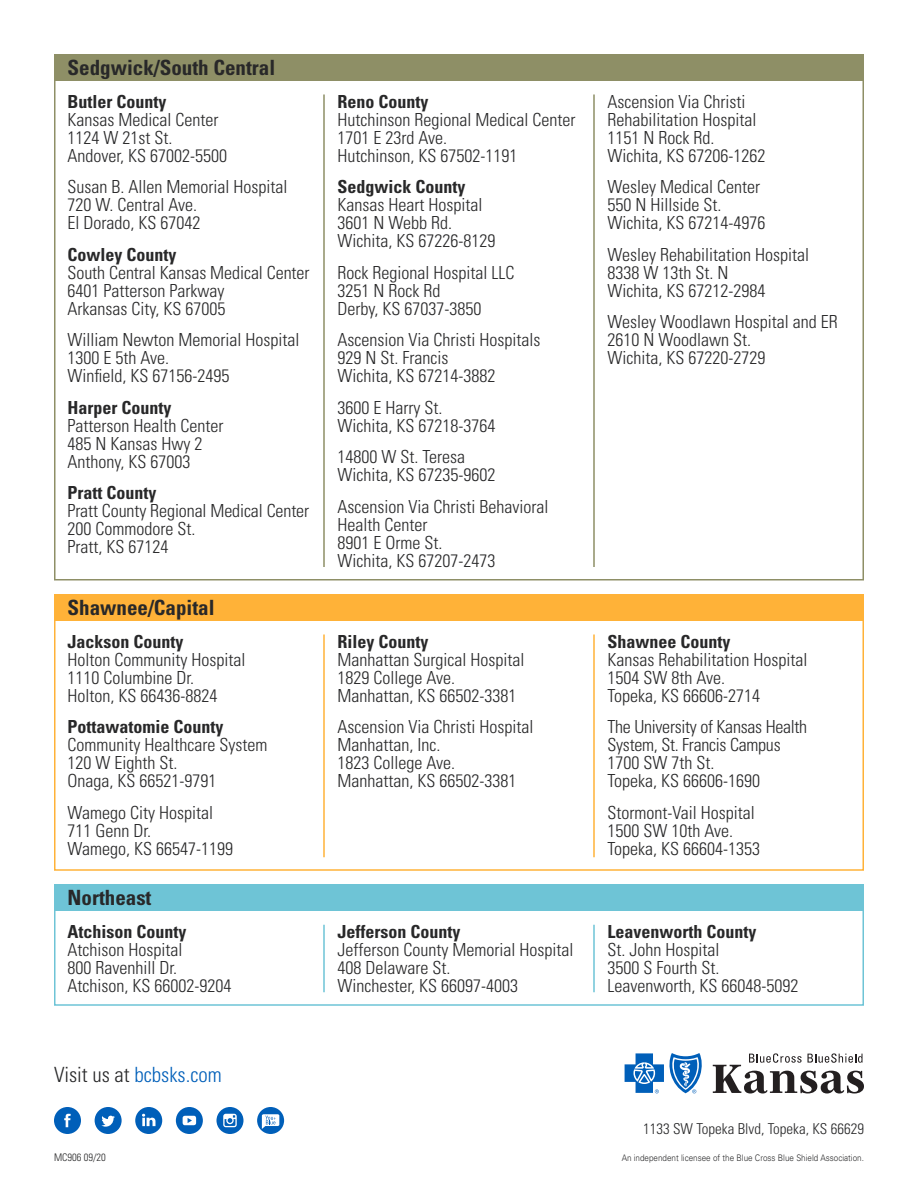
<style>
.page{position:relative;width:918px;height:1188px;background:#fff}
.page>*{position:absolute;margin:0;border:0;box-sizing:border-box;transform-origin:0 0}
.t1{font:700 condensed 21px "Univers LT Std";color:#282829}
.t2{font:300 condensed 21px "Univers LT Std";color:#005fb9}
.t3{font:300 condensed 18px/18px "Univers LT Std";color:#282829}
.t4{font:700 condensed 18px "Univers LT Std";color:#282829}
.t5{font:300 condensed 15px "Univers LT Std";color:#282829}
.t6{font:300 condensed 10.5px "Univers LT Std";color:#282829}
.t7{font:300 9px "Univers LT Std";color:#282829;scale:.9 1}
.s1{color:#282829}
</style>
<div class="page">
<svg style="left:625px;top:1053px;width:77px;height:40px"></svg>
<svg style="left:713px;top:1053px;width:151px;height:41px"></svg>
<svg style="left:95px;top:1107px;width:27px;height:27px"></svg>
<svg style="left:54px;top:1107px;width:27px;height:27px"></svg>
<svg style="left:135px;top:1107px;width:27px;height:27px"></svg>
<svg style="left:216px;top:1107px;width:27px;height:27px"></svg>
<svg style="left:176px;top:1107px;width:27px;height:27px"></svg>
<svg style="left:257px;top:1107px;width:27px;height:27px"></svg>
<div style="left:54px;top:54px;width:810px;height:27px;background:#8e8f66"></div>
<hr style="left:323px;top:94px;width:2px;height:473px;background:#8e8f66">
<hr style="left:593px;top:94px;width:2px;height:473px;background:#8e8f66">
<div style="left:54px;top:594px;width:810px;height:27px;background:#ffb238"></div>
<div style="left:54px;top:884px;width:810px;height:27px;background:#6ec4d6"></div>
<div style="left:54px;top:594px;width:810px;height:277px;border:2px solid #ffb238"></div>
<div style="left:54px;top:884px;width:810px;height:122px;border:2px solid #6ec4d6"></div>
<hr style="left:323px;top:925px;width:2px;height:67px;background:#6ec4d6">
<hr style="left:323px;top:634px;width:2px;height:223px;background:#ffb238">
<hr style="left:593px;top:925px;width:2px;height:67px;background:#6ec4d6">
<hr style="left:593px;top:634px;width:2px;height:223px;background:#ffb238">
<p class="t1" style="left:68px;top:55px;width:209px">Sedgwick/South Central</p>
<p class="t4" style="left:68px;top:90px;width:100px">Butler County</p>
<p class="t3" style="left:68px;top:110px;width:161px">Kansas Medical Center<br>1124 W 21st St.<br>Andover, KS 67002-5500</p>
<p class="t3" style="left:68px;top:178px;width:221px">Susan B. Allen Memorial Hospital<br>720 W. Central Ave.<br>El Dorado, KS 67042</p>
<p class="t4" style="left:68px;top:243px;width:111px">Cowley County</p>
<p class="t3" style="left:68px;top:263px;width:244px">South Central Kansas Medical Center<br>6401 Patterson Parkway<br>Arkansas City, KS 67005</p>
<p class="t3" style="left:68px;top:331px;width:233px">William Newton Memorial Hospital<br>1300 E 5th Ave.<br>Winfield, KS 67156-2495</p>
<p class="t4" style="left:68px;top:396px;width:105px">Harper County</p>
<p class="t3" style="left:68px;top:416px;width:157px">Patterson Health Center<br>485 N Kansas Hwy 2<br>Anthony, KS 67003</p>
<p class="t4" style="left:68px;top:482px;width:91px">Pratt County</p>
<p class="t3" style="left:68px;top:502px;width:243px">Pratt County Regional Medical Center<br>200 Commodore St.<br>Pratt, KS 67124</p>
<p class="t1" style="left:68px;top:595px;width:149px">Shawnee/Capital</p>
<p class="t4" style="left:68px;top:630px;width:117px">Jackson County</p>
<p class="t3" style="left:68px;top:650px;width:179px">Holton Community Hospital<br>1110 Columbine Dr.<br>Holton, KS 66436-8824</p>
<p class="t4" style="left:68px;top:716px;width:158px">Pottawatomie County</p>
<p class="t3" style="left:68px;top:736px;width:201px">Community Healthcare System<br>120 W Eighth St.<br>Onaga, KS 66521-9791</p>
<p class="t3" style="left:68px;top:803px;width:167px">Wamego City Hospital<br>711 Genn Dr.<br>Wamego, KS 66547-1199</p>
<p class="t1" style="left:68px;top:885px;width:86px">Northeast</p>
<p class="t4" style="left:68px;top:920px;width:120px">Atchison County</p>
<p class="t3" style="left:68px;top:940px;width:165px">Atchison Hospital<br>800 Ravenhill Dr.<br>Atchison, KS 66002-9204</p>
<p class="t4" style="left:338px;top:90px;width:93px">Reno County</p>
<p class="t3" style="left:338px;top:110px;width:239px">Hutchinson Regional Medical Center<br>1701 E 23rd Ave.<br>Hutchinson, KS 67502-1191</p>
<p class="t4" style="left:338px;top:176px;width:130px">Sedgwick County</p>
<p class="t3" style="left:338px;top:196px;width:159px">Kansas Heart Hospital<br>3601 N Webb Rd.<br>Wichita, KS 67226-8129</p>
<p class="t3" style="left:338px;top:263px;width:178px">Rock Regional Hospital LLC<br>3251 N Rock Rd<br>Derby, KS 67037-3850</p>
<p class="t3" style="left:338px;top:331px;width:204px">Ascension Via Christi Hospitals<br>929 N St. Francis<br>Wichita, KS 67214-3882</p>
<p class="t3" style="left:338px;top:398px;width:159px">3600 E Harry St.<br>Wichita, KS 67218-3764</p>
<p class="t3" style="left:338px;top:448px;width:159px">14800 W St. Teresa<br>Wichita, KS 67235-9602</p>
<p class="t3" style="left:338px;top:497px;width:212px">Ascension Via Christi Behavioral<br>Health Center<br>8901 E Orme St.<br>Wichita, KS 67207-2473</p>
<p class="t4" style="left:338px;top:630px;width:93px">Riley County</p>
<p class="t3" style="left:338px;top:650px;width:188px">Manhattan Surgical Hospital<br>1829 College Ave.<br>Manhattan, KS 66502-3381</p>
<p class="t3" style="left:338px;top:718px;width:197px">Ascension Via Christi Hospital<br>Manhattan, Inc.<br>1823 College Ave.<br>Manhattan, KS 66502-3381</p>
<p class="t4" style="left:338px;top:920px;width:124px">Jefferson County</p>
<p class="t3" style="left:338px;top:940px;width:237px">Jefferson County Memorial Hospital<br>408 Delaware St.<br>Winchester, KS 66097-4003</p>
<p class="t2" style="left:54px;top:1062px;width:169px"><span class="s1">Visit us at</span> bcbsks.com</p>
<p class="t6" style="left:54px;top:1151px;width:53px">MC906 09/20</p>
<p class="t3" style="left:608px;top:92px;width:159px">Ascension Via Christi<br>Rehabilitation Hospital<br>1151 N Rock Rd.<br>Wichita, KS 67206-1262</p>
<p class="t3" style="left:608px;top:178px;width:159px">Wesley Medical Center<br>550 N Hillside St.<br>Wichita, KS 67214-4976</p>
<p class="t3" style="left:608px;top:245px;width:203px">Wesley Rehabilitation Hospital<br>8338 W 13th St. N<br>Wichita, KS 67212-2984</p>
<p class="t3" style="left:608px;top:313px;width:232px">Wesley Woodlawn Hospital and ER<br>2610 N Woodlawn St.<br>Wichita, KS 67220-2729</p>
<p class="t4" style="left:608px;top:630px;width:125px">Shawnee County</p>
<p class="t3" style="left:608px;top:650px;width:201px">Kansas Rehabilitation Hospital<br>1504 SW 8th Ave.<br>Topeka, KS 66606-2714</p>
<p class="t3" style="left:608px;top:718px;width:201px">The University of Kansas Health<br>System, St. Francis Campus<br>1700 SW 7th St.<br>Topeka, KS 66606-1690</p>
<p class="t3" style="left:608px;top:803px;width:154px">Stormont-Vail Hospital<br>1500 SW 10th Ave.<br>Topeka, KS 66604-1353</p>
<p class="t4" style="left:608px;top:920px;width:150px">Leavenworth County</p>
<p class="t3" style="left:608px;top:940px;width:192px">St. John Hospital<br>3500 S Fourth St.<br>Leavenworth, KS 66048-5092</p>
<p class="t5" style="left:643px;top:1120px;width:222px">1133 SW Topeka Blvd, Topeka, KS 66629</p>
<p class="t7" style="left:622px;top:1152px;width:271px">An independent licensee of the Blue Cross Blue Shield Association.</p>
</div>
